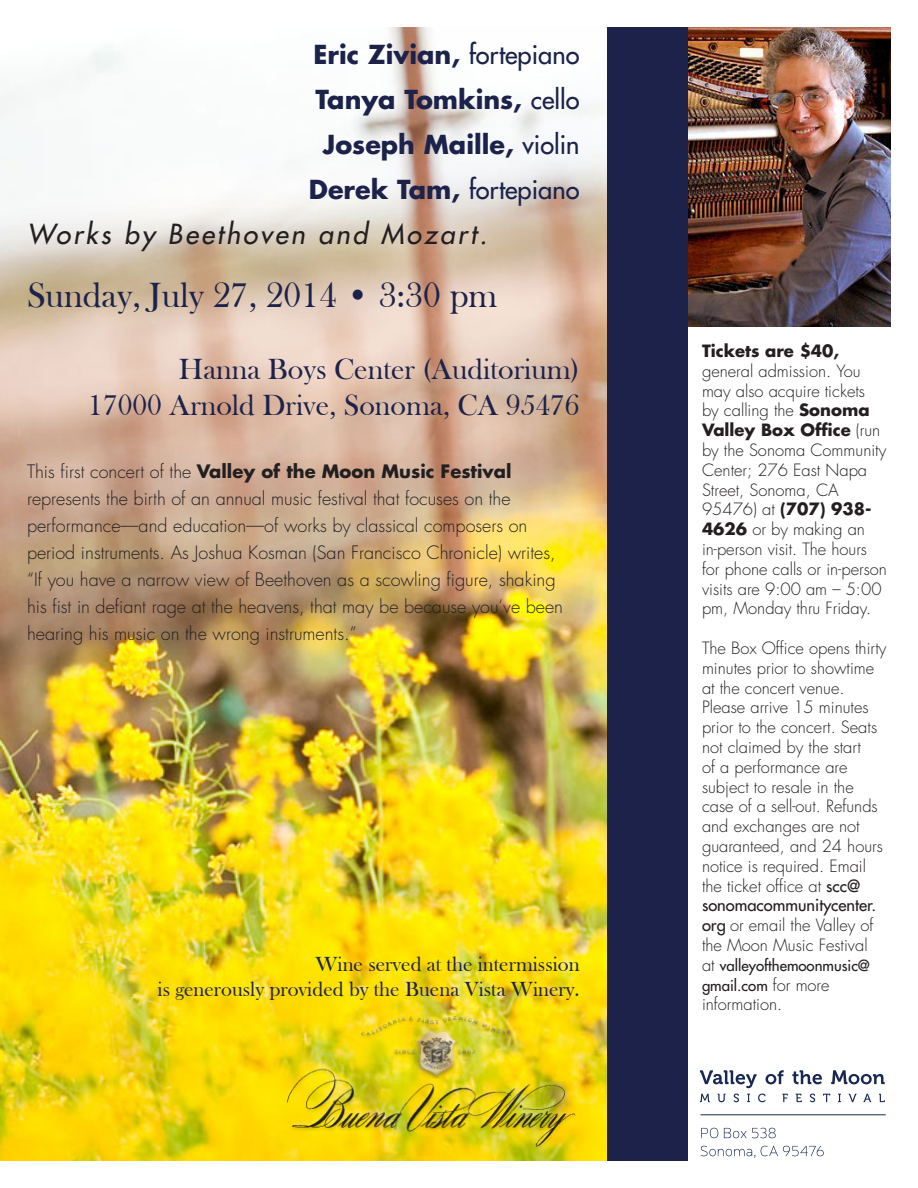
<style>
.page{position:relative;width:918px;height:1188px;background:#fff}
.page>*{position:absolute;margin:0;border:0;box-sizing:border-box;transform-origin:0 0}
.t1{font:36px "Bask Old Face";color:#1c224a}
.t2{font:30px "Bask Old Face";color:#1c224a}
.t3{font:italic 27px "Futura";letter-spacing:.1em;color:#231f20}
.t4{font:700 25.5px "Futura";color:#1c224a}
.t5{font:25.5px "Futura";color:#1c224a}
.t6{font:21px/25.2px "Bask Old Face";color:#1c224a;text-align:right}
.t7{font:300 18px/27px "Futura";color:#231f20}
.t8{font:300 16.5px/19.8px "Futura";color:#231f20}
.t9{font:15px/19.8px "Futura";color:#231f20}
.s1{font-weight:400}
.s2{font-weight:700}
.s3{font-weight:300;font-size:16.5px}
</style>
<div class="page">
<img style="left:688px;top:27px;width:203px;height:299px">
<svg style="left:700px;top:1070px;width:57px;height:18px"></svg>
<svg style="left:766px;top:1070px;width:18px;height:14px"></svg>
<svg style="left:792px;top:1070px;width:30px;height:14px"></svg>
<svg style="left:831px;top:1070px;width:54px;height:14px"></svg>
<svg style="left:700px;top:1094px;width:10px;height:8px"></svg>
<svg style="left:718px;top:1094px;width:8px;height:8px"></svg>
<svg style="left:734px;top:1094px;width:5px;height:8px"></svg>
<svg style="left:747px;top:1094px;width:3px;height:8px"></svg>
<svg style="left:758px;top:1094px;width:8px;height:8px"></svg>
<svg style="left:782px;top:1094px;width:6px;height:8px"></svg>
<svg style="left:796px;top:1094px;width:6px;height:8px"></svg>
<svg style="left:810px;top:1094px;width:5px;height:8px"></svg>
<svg style="left:823px;top:1094px;width:7px;height:8px"></svg>
<svg style="left:838px;top:1094px;width:3px;height:8px"></svg>
<svg style="left:849px;top:1094px;width:7px;height:8px"></svg>
<svg style="left:864px;top:1094px;width:7px;height:8px"></svg>
<svg style="left:879px;top:1094px;width:6px;height:8px"></svg>
<svg style="left:701px;top:1128px;width:17px;height:10px"></svg>
<svg style="left:724px;top:1128px;width:52px;height:10px"></svg>
<svg style="left:701px;top:1146px;width:54px;height:12px"></svg>
<svg style="left:761px;top:1146px;width:63px;height:10px"></svg>
<hr style="left:700px;top:1114px;width:186px;height:1px;background:#182853">
<img style="left:0;top:27px;width:607px;height:1134px">
<img style="left:285px;top:1014px;width:293px;height:137px">
<div style="left:607px;top:27px;width:81px;height:1134px;background:#1c224a"></div>
<p class="t4" style="left:313px;top:36px;width:268px">Eric Zivian, <span class="s1">fortepiano</span></p>
<p class="t4" style="left:316px;top:81px;width:266px">Tanya Tomkins, <span class="s1">cello</span></p>
<p class="t4" style="left:323px;top:126px;width:258px">Joseph Maille, <span class="s1">violin</span></p>
<p class="t5" style="left:309px;top:173px;width:272px"><span class="s2">Derek Tam,</span> fortepiano</p>
<p class="t3" style="left:27px;top:217px;width:462px">Works by Beethoven and Mozart.</p>
<p class="t1" style="left:27px;top:276px;width:472px">Sunday, July 27, 2014 • 3:30 pm</p>
<p class="t2" style="left:179px;top:353px;width:402px">Hanna Boys Center (Auditorium)</p>
<p class="t2" style="left:88px;top:389px;width:493px">17000 Arnold Drive, Sonoma, CA 95476</p>
<p class="t7" style="left:27px;top:459px;width:538px">This first concert of the <span class="s2">Valley of the Moon Music Festival </span>represents the birth of an annual music festival that focuses on the performance—and education—of works by classical composers on period instruments. As Joshua Kosman (San Francisco Chronicle) writes, “If you have a narrow view of Beethoven as a scowling figure, shaking his fist in defiant rage at the heavens, that may be because you’ve been hearing his music on the wrong instruments.”</p>
<p class="t6" style="left:158px;top:952px;width:424px">Wine served at the intermission<br>is generously provided by the Buena Vista Winery.</p>
<p class="t8" style="left:702px;top:341px;width:186px"><span class="s2">Tickets are $40, </span>general admission. You may also acquire tickets<br>by calling the <span class="s2">Sonoma<br>Valley Box Office</span> (run by the Sonoma Community<br>Center; 276 East Napa<br>Street, Sonoma, CA<br>95476) at <span class="s2">(707) 938-<br>4626</span> or by making an in-person visit. The hours for phone calls or in-person visits are 9:00 am – 5:00 pm, Monday thru Friday.</p>
<p class="t8" style="left:702px;top:638px;width:186px">The Box Office opens thirty minutes prior to showtime at the concert venue.<br>Please arrive 15 minutes prior to the concert. Seats not claimed by the start<br>of a performance are subject to resale in the case of a sell-out. Refunds and exchanges are not guaranteed, and 24 hours notice is required. Email the ticket office at <span class="s1">scc@ sonomacommunitycenter. org</span> or email the Valley of the Moon Music Festival</p>
<p class="t9" style="left:702px;top:955px;width:169px"><span class="s3">at</span> valleyofthemoonmusic@ gmail.com <span class="s3">for more</span></p>
<p class="t8" style="left:702px;top:995px;width:82px">information.</p>
</div>
